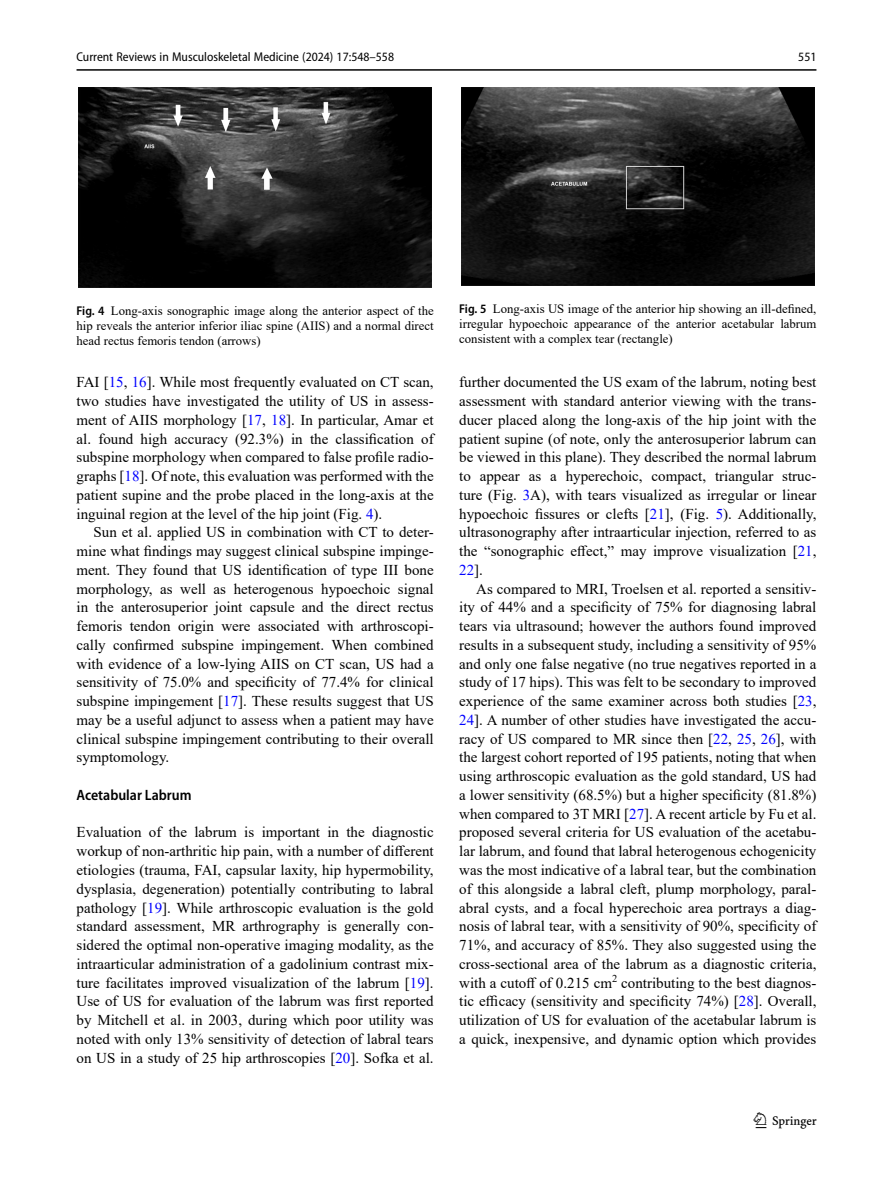
<style>
.page{position:relative;width:893px;height:1187px;background:#fff}
.page>*{position:absolute;margin:0;border:0;box-sizing:border-box;transform-origin:0 0}
.t1{font:22.5px "Springnew";color:#000}
.Body_Text_Indent{font:15px/18.8px "Times New Roman";color:#000;text-align:justify}
.Body_Text{font:15px/18.8px "Times New Roman";color:#000;text-align:justify}
.Head_3{font:600 semi-condensed 15px "Myriad Pro";color:#000}
.Figure_Caption{font:12.75px/15px "Times New Roman";color:#000;text-align:justify}
.t2{font:semi-condensed 12.75px "Myriad Pro";color:#000}
.s1{font-family:"Myriad Pro";font-weight:600;font-stretch:semi-condensed}
.s2{color:#00f}
</style>
<div class="page">
<hr style="left:77px;top:69px;width:739px;height:2px;background:#000">
<img style="left:461px;top:87px;width:353px;height:198px">
<img style="left:79px;top:87px;width:353px;height:201px">
<p class="t2" style="left:77px;top:49px;width:319px">Current Reviews in Musculoskeletal Medicine (2024) 17:548–558</p>
<p class="t2" style="left:798px;top:49px;width:20px">551</p>
<p class="Figure_Caption" style="left:77px;top:303px;width:359px"><span class="s1">Fig. 4</span> Long-axis sonographic image along the anterior aspect of the hip reveals the anterior inferior iliac spine (AIIS) and a normal direct head rectus femoris tendon (arrows)</p>
<p class="Body_Text" style="left:77px;top:372px;width:359px">FAI [<span class="s2">15</span>, <span class="s2">16</span>]. While most frequently evaluated on CT scan, two studies have investigated the utility of US in assess&shy;ment of AIIS morphology [<span class="s2">17</span>, <span class="s2">18</span>]. In particular, Amar et al. found high accuracy (92.3%) in the classification of subspine morphology when compared to false profile radio&shy;graphs [<span class="s2">18</span>]. Of note, this evaluation was performed with the patient supine and the probe placed in the long-axis at the inguinal region at the level of the hip joint (Fig. <span class="s2">4</span>).</p>
<p class="Body_Text_Indent" style="left:77px;top:522px;width:359px;text-indent:17px">Sun et al. applied US in combination with CT to deter&shy;mine what findings may suggest clinical subspine impinge&shy;ment. They found that US identification of type III bone morphology, as well as heterogenous hypoechoic signal in the anterosuperior joint capsule and the direct rectus femoris tendon origin were associated with arthroscopi&shy;cally confirmed subspine impingement. When combined with evidence of a low-lying AIIS on CT scan, US had a sensitivity of 75.0% and specificity of 77.4% for clinical subspine impingement [<span class="s2">17</span>]. These results suggest that US may be a useful adjunct to assess when a patient may have clinical subspine impingement contributing to their overall symptomology.</p>
<p class="Head_3" style="left:77px;top:786px;width:117px">Acetabular Labrum</p>
<p class="Body_Text" style="left:77px;top:822px;width:359px">Evaluation of the labrum is important in the diagnostic workup of non-arthritic hip pain, with a number of different etiologies (trauma, FAI, capsular laxity, hip hypermobility, dysplasia, degeneration) potentially contributing to labral pathology [<span class="s2">19</span>]. While arthroscopic evaluation is the gold standard assessment, MR arthrography is generally con&shy;sidered the optimal non-operative imaging modality, as the intraarticular administration of a gadolinium contrast mix&shy;ture facilitates improved visualization of the labrum [<span class="s2">19</span>].<br>Use of US for evaluation of the labrum was first reported by Mitchell et al. in 2003, during which poor utility was noted with only 13% sensitivity of detection of labral tears on US in a study of 25 hip arthroscopies [<span class="s2">20</span>]. Sofka et al.</p>
<p class="Figure_Caption" style="left:459px;top:300px;width:359px"><span class="s1">Fig. 5</span> Long-axis US image of the anterior hip showing an ill-defined, irregular hypoechoic appearance of the anterior acetabular labrum consistent with a complex tear (rectangle)</p>
<p class="Body_Text" style="left:459px;top:372px;width:359px">further documented the US exam of the labrum, noting best assessment with standard anterior viewing with the trans&shy;ducer placed along the long-axis of the hip joint with the patient supine (of note, only the anterosuperior labrum can be viewed in this plane). They described the normal labrum to appear as a hyperechoic, compact, triangular struc&shy;ture (Fig. <span class="s2">3</span>A), with tears visualized as irregular or linear hypoechoic fissures or clefts [<span class="s2">21</span>], (Fig. <span class="s2">5</span>). Additionally, ultrasonography after intraarticular injection, referred to as the “sonographic effect,” may improve visualization [<span class="s2">21</span>, <span class="s2">22</span>].</p>
<p class="Body_Text_Indent" style="left:459px;top:578px;width:359px;text-indent:17px">As compared to MRI, Troelsen et al. reported a sensitiv&shy;ity of 44% and a specificity of 75% for diagnosing labral tears via ultrasound; however the authors found improved results in a subsequent study, including a sensitivity of 95% and only one false negative (no true negatives reported in a study of 17 hips). This was felt to be secondary to improved experience of the same examiner across both studies [<span class="s2">23</span>, <span class="s2">24</span>]. A number of other studies have investigated the accu&shy;racy of US compared to MR since then [<span class="s2">22</span>, <span class="s2">25</span>, <span class="s2">26</span>], with the largest cohort reported of 195 patients, noting that when using arthroscopic evaluation as the gold standard, US had a lower sensitivity (68.5%) but a higher specificity (81.8%) when compared to 3T MRI [<span class="s2">27</span>]. A recent article by Fu et al. proposed several criteria for US evaluation of the acetabu&shy;lar labrum, and found that labral heterogenous echogenicity was the most indicative of a labral tear, but the combination of this alongside a labral cleft, plump morphology, paral&shy;abral cysts, and a focal hyperechoic area portrays a diag&shy;nosis of labral tear, with a sensitivity of 90%, specificity of 71%, and accuracy of 85%. They also suggested using the cross-sectional area of the labrum as a diagnostic criteria, with a cutoff of 0.215 cm<sup>2</sup> contributing to the best diagnos&shy;tic efficacy (sensitivity and specificity 74%) [<span class="s2">28</span>]. Overall, utilization of US for evaluation of the acetabular labrum is a quick, inexpensive, and dynamic option which provides</p>
<h1 class="t1" style="left:756px;top:1107px;width:63px">1 3</h1>
</div>
